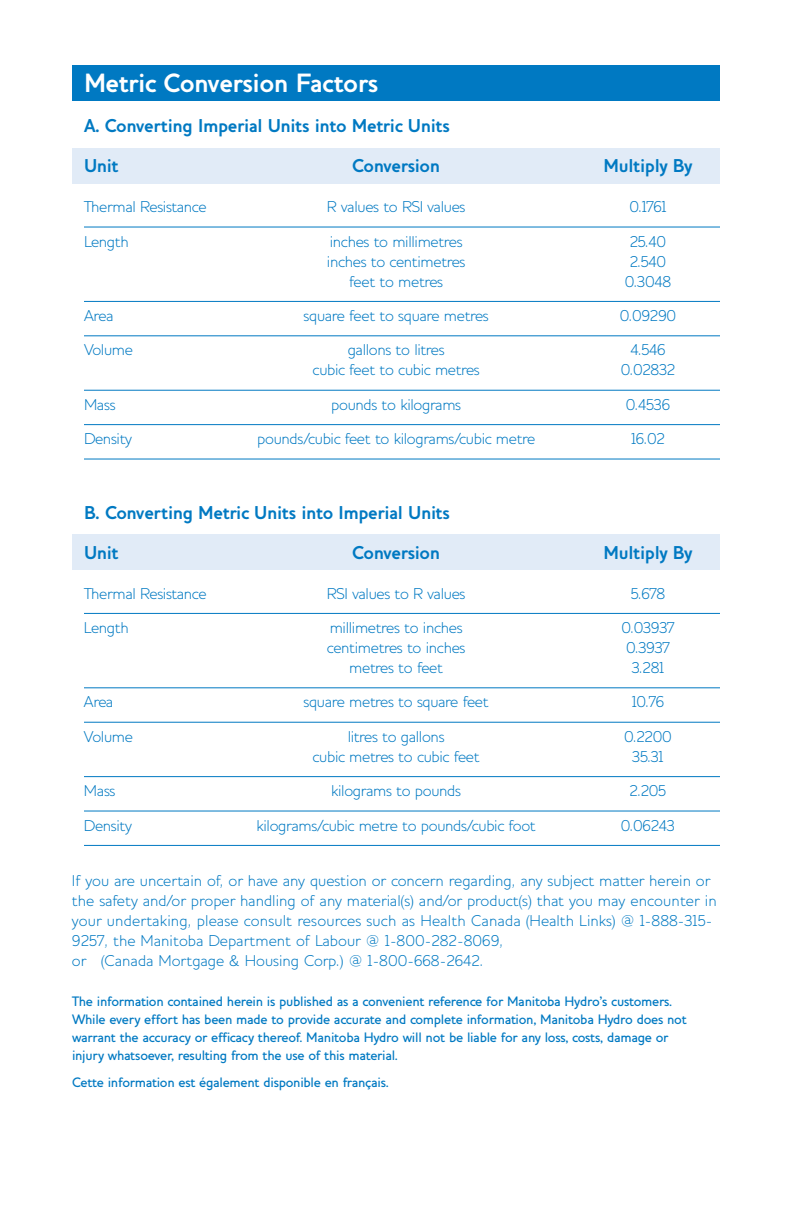
<style>
.page{position:relative;width:792px;height:1224px;background:#fff}
.page>*{position:absolute;margin:0;border:0;box-sizing:border-box;transform-origin:0 0}
.t1{font:700 27px "Houschka Alt";letter-spacing:-.02em;color:#fff}
.t2{font:700 19px/40px "Houschka Alt";letter-spacing:-.02em;color:#0079c2}
.t3{font:300 16px "Houschka Alt";letter-spacing:-.02em;color:#0079c2}
.t4{font:300 16px/20px "Houschka Alt";color:#0079c2}
.t5{font:300 16px "Houschka";letter-spacing:-.02em;color:#0079c2}
.t6{font:500 14px/18px "Houschka Alt";letter-spacing:-.02em;color:#0079c2}
.s1{font-family:"Houschka Alt"}
.s2{font-family:"Houschka"}
</style>
<div class="page">
<div style="left:72px;top:65px;width:648px;height:36px;background:#0079c2"></div>
<div style="left:72px;top:534px;width:648px;height:36px;background:#e1ebf7"></div>
<div style="left:72px;top:148px;width:648px;height:36px;background:#e1ebf7"></div>
<hr style="left:84px;top:227px;width:636px;height:1px;background:#0079c2">
<hr style="left:84px;top:301px;width:636px;height:1px;background:#0079c2">
<hr style="left:84px;top:335px;width:636px;height:1px;background:#0079c2">
<hr style="left:84px;top:390px;width:636px;height:1px;background:#0079c2">
<hr style="left:84px;top:424px;width:636px;height:1px;background:#0079c2">
<hr style="left:84px;top:459px;width:636px;height:1px;background:#0079c2">
<hr style="left:84px;top:613px;width:636px;height:1px;background:#0079c2">
<hr style="left:84px;top:687px;width:636px;height:1px;background:#0079c2">
<hr style="left:84px;top:722px;width:636px;height:1px;background:#0079c2">
<hr style="left:84px;top:776px;width:636px;height:1px;background:#0079c2">
<hr style="left:84px;top:811px;width:636px;height:1px;background:#0079c2">
<hr style="left:84px;top:845px;width:636px;height:1px;background:#0079c2">
<h1 class="t1" style="left:84px;top:67px;width:296px">Metric Conversion Factors</h1>
<p class="t2" style="left:84px;top:106px;width:367px">A. Converting Imperial Units into Metric Units<br>Unit</p>
<p class="t2" style="left:352px;top:146px;width:90px">Conversion</p>
<p class="t2" style="left:604px;top:146px;width:90px">Multiply By</p>
<p class="t3" style="left:84px;top:197px;width:124px">Thermal Resistance</p>
<p class="t3" style="left:327px;top:197px;width:140px">R values to RSI values</p>
<p class="t5" style="left:629px;top:197px;width:39px">0<span class="s1">.</span>1761</p>
<p class="t3" style="left:84px;top:232px;width:46px">Length</p>
<p class="t3" style="left:330px;top:232px;width:134px">inches to millimetres</p>
<p class="t5" style="left:630px;top:232px;width:38px">25<span class="s1">.</span>40</p>
<p class="t3" style="left:327px;top:252px;width:140px">inches to centimetres</p>
<p class="t5" style="left:630px;top:252px;width:38px">2<span class="s1">.</span>540</p>
<p class="t3" style="left:349px;top:272px;width:95px">feet to metres</p>
<p class="t5" style="left:625px;top:272px;width:48px">0<span class="s1">.</span>3048</p>
<p class="t3" style="left:84px;top:306px;width:31px">Area</p>
<p class="t3" style="left:304px;top:306px;width:187px">square feet to square metres</p>
<p class="t5" style="left:620px;top:306px;width:58px">0<span class="s1">.</span>09290</p>
<p class="t3" style="left:84px;top:341px;width:50px">Volume</p>
<p class="t3" style="left:348px;top:341px;width:98px">gallons to litres</p>
<p class="t5" style="left:630px;top:341px;width:37px">4<span class="s1">.</span>546</p>
<p class="t3" style="left:313px;top:361px;width:169px">cubic feet to cubic metres</p>
<p class="t5" style="left:621px;top:361px;width:56px">0<span class="s1">.</span>02832</p>
<p class="t3" style="left:84px;top:395px;width:33px">Mass</p>
<p class="t3" style="left:331px;top:395px;width:131px">pounds to kilograms</p>
<p class="t5" style="left:626px;top:395px;width:46px">0<span class="s1">.</span>4536</p>
<p class="t3" style="left:84px;top:429px;width:49px">Density</p>
<p class="t3" style="left:257px;top:429px;width:279px">pounds/cubic feet to kilograms/cubic metre</p>
<p class="t5" style="left:631px;top:429px;width:35px">16<span class="s1">.</span>02</p>
<p class="t2" style="left:84px;top:492px;width:368px">B. Converting Metric Units into Imperial Units<br>Unit</p>
<p class="t2" style="left:352px;top:532px;width:90px">Conversion</p>
<p class="t2" style="left:604px;top:532px;width:90px">Multiply By</p>
<p class="t3" style="left:84px;top:584px;width:124px">Thermal Resistance</p>
<p class="t3" style="left:327px;top:584px;width:140px">RSI values to R values</p>
<p class="t5" style="left:631px;top:584px;width:36px">5<span class="s1">.</span>678</p>
<p class="t3" style="left:84px;top:618px;width:46px">Length</p>
<p class="t3" style="left:330px;top:618px;width:134px">millimetres to inches</p>
<p class="t5" style="left:621px;top:618px;width:55px">0<span class="s1">.</span>03937</p>
<p class="t3" style="left:327px;top:638px;width:140px">centimetres to inches</p>
<p class="t5" style="left:626px;top:638px;width:45px">0<span class="s1">.</span>3937</p>
<p class="t3" style="left:349px;top:658px;width:95px">metres to feet</p>
<p class="t5" style="left:632px;top:658px;width:34px">3<span class="s1">.</span>281</p>
<p class="t3" style="left:84px;top:693px;width:31px">Area</p>
<p class="t3" style="left:304px;top:693px;width:187px">square metres to square feet</p>
<p class="t5" style="left:632px;top:693px;width:34px">10<span class="s1">.</span>76</p>
<p class="t3" style="left:84px;top:727px;width:50px">Volume</p>
<p class="t3" style="left:348px;top:727px;width:98px">litres to gallons</p>
<p class="t5" style="left:624px;top:727px;width:49px">0<span class="s1">.</span>2200</p>
<p class="t3" style="left:313px;top:747px;width:169px">cubic metres to cubic feet</p>
<p class="t5" style="left:632px;top:747px;width:33px">35<span class="s1">.</span>31</p>
<p class="t3" style="left:84px;top:781px;width:33px">Mass</p>
<p class="t3" style="left:331px;top:781px;width:131px">kilograms to pounds</p>
<p class="t5" style="left:630px;top:781px;width:38px">2<span class="s1">.</span>205</p>
<p class="t3" style="left:84px;top:816px;width:49px">Density</p>
<p class="t3" style="left:257px;top:816px;width:281px">kilograms/cubic metre to pounds/cubic foot</p>
<p class="t5" style="left:621px;top:816px;width:56px">0<span class="s1">.</span>06243</p>
<p class="t4" style="left:72px;top:871px;width:646px">If you are uncertain of, or have any question or concern regarding, any subject matter herein or the safety and/or proper handling of any material(s) and/or product(s) that you may encounter in your undertaking, please consult resources such as Health Canada (Health Links) @ <span class="s2">1</span>-<span class="s2">888</span>-<span class="s2">315</span>- <span class="s2">9257</span>, the Manitoba Department of Labour @ <span class="s2">1</span>-<span class="s2">800</span>-<span class="s2">282</span>-<span class="s2">8069</span>,<br>or (Canada Mortgage &amp; Housing Corp.) @ <span class="s2">1</span>-<span class="s2">800</span>-<span class="s2">668</span>-<span class="s2">2642</span>.</p>
<p class="t6" style="left:72px;top:992px;width:616px">The information contained herein is published as a convenient reference for Manitoba Hydro’s customers.<br>While every effort has been made to provide accurate and complete information, Manitoba Hydro does not warrant the accuracy or efficacy thereof. Manitoba Hydro will not be liable for any loss, costs, damage or injury whatsoever, resulting from the use of this material.</p>
<p class="t6" style="left:72px;top:1073px;width:318px">Cette information est également disponible en français.</p>
</div>
